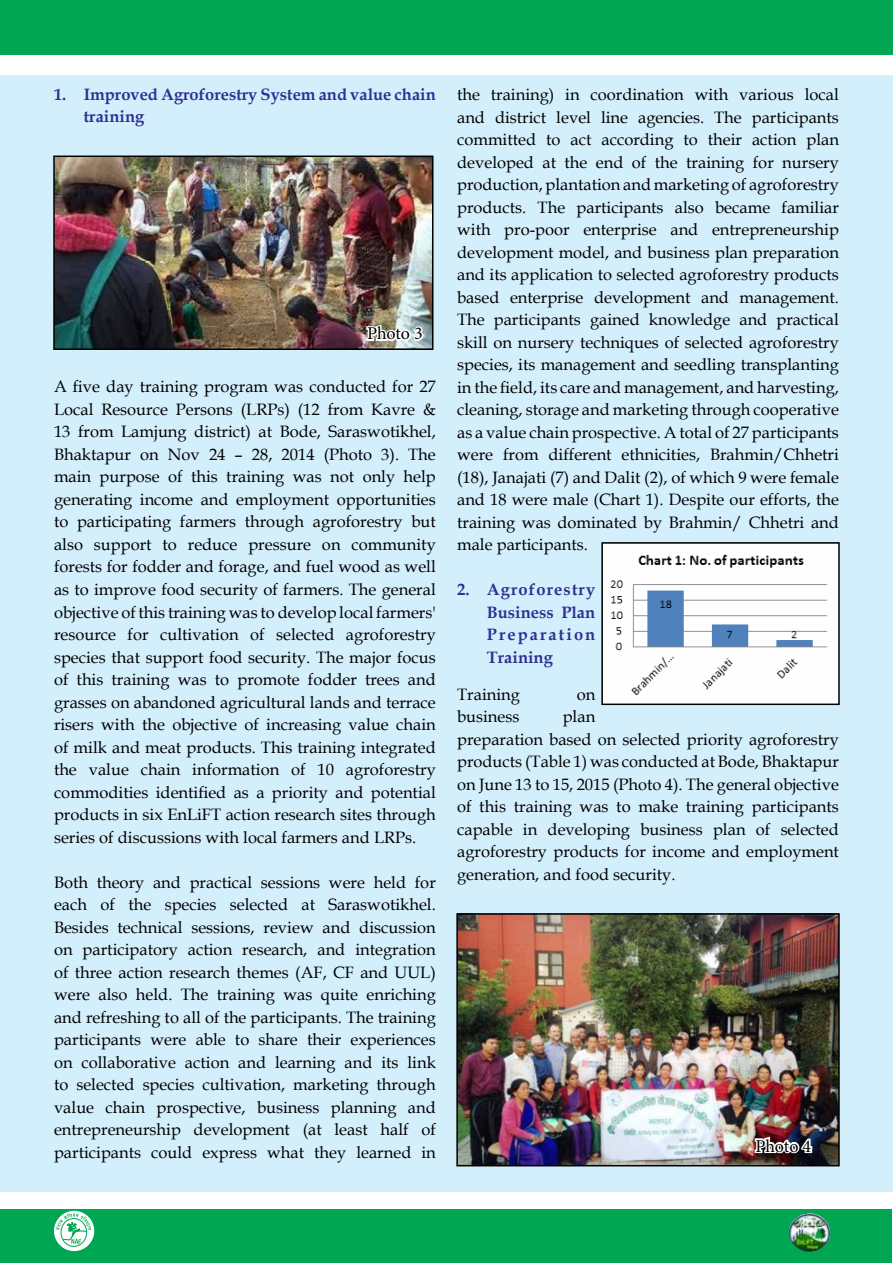
<style>
.page{position:relative;width:893px;height:1263px;background:#fff}
.page>*{position:absolute;margin:0;border:0;box-sizing:border-box;transform-origin:0 0}
.t1{font:18px "Minion Pro";letter-spacing:-.005em;color:#000}
.t2{font:16.5px/22.5px "Book Antiqua";color:#000;text-align:justify}
.t3{font:700 16.5px/22.5px "Book Antiqua";color:#2e3092}
</style>
<div class="page">
<div style="left:0;top:0;width:893px;height:55px;background:#00a651"></div>
<div style="left:0;top:1209px;width:892px;height:54px;background:#00a651"></div>
<div style="left:0;top:75px;width:893px;height:1117px;background:#d4effc"></div>
<img style="left:56px;top:159px;width:374px;height:188px">
<div style="left:53px;top:156px;width:380px;height:194px;border:2px solid #000"></div>
<img style="left:604px;top:545px;width:233px;height:157px">
<div style="left:601px;top:542px;width:239px;height:163px;border:2px solid #000"></div>
<img style="left:459px;top:916px;width:378px;height:247px">
<div style="left:456px;top:913px;width:384px;height:253px;border:2px solid #000"></div>
<div style="left:55px;top:1211px;width:39px;height:39px;background:#fff;border-radius:50%"></div>
<div style="left:54px;top:1211px;width:40px;height:40px;border:1px solid #fff;border-radius:50%"></div>
<img style="left:789px;top:1213px;width:42px;height:39px">
<div style="left:61px;top:1218px;width:26px;height:29px;border:1px solid #00a651;border-radius:50%"></div>
<svg style="left:55px;top:1213px;width:36px;height:31px"></svg>
<svg style="left:365px;top:323px;width:60px;height:20px"></svg>
<svg style="left:753px;top:1133px;width:61px;height:22px"></svg>
<p class="t3" style="left:84px;top:83px;width:354px;text-indent:-30px">1. Improved Agroforestry System and value chain training</p>
<p class="t1" style="left:367px;top:322px;width:57px">Photo 3</p>
<p class="t2" style="left:54px;top:375px;width:383px">A five day training program was conducted for 27<br>Local Resource Persons (LRPs) (12 from Kavre &amp; 13 from Lamjung district) at Bode, Saraswotikhel, Bhaktapur on Nov 24 – 28, 2014 (Photo 3). The main purpose of this training was not only help generating income and employment opportunities to participating farmers through agroforestry but also support to reduce pressure on community forests for fodder and forage, and fuel wood as well as to improve food security of farmers. The general objective of this training was to develop local farmers' resource for cultivation of selected agroforestry species that support food security. The major focus of this training was to promote fodder trees and grasses on abandoned agricultural lands and terrace risers with the objective of increasing value chain of milk and meat products. This training integrated the value chain information of 10 agroforestry commodities identified as a priority and potential products in six EnLiFT action research sites through series of discussions with local farmers and LRPs.</p>
<p class="t2" style="left:54px;top:870px;width:383px">Both theory and practical sessions were held for each of the species selected at Saraswotikhel.<br>Besides technical sessions, review and discussion on participatory action research, and integration of three action research themes (AF, CF and UUL) were also held. The training was quite enriching and refreshing to all of the participants. The training participants were able to share their experiences on collaborative action and learning and its link to selected species cultivation, marketing through value chain prospective, business planning and entrepreneurship development (at least half of participants could express what they learned in</p>
<p class="t2" style="left:457px;top:83px;width:383px">the training) in coordination with various local and district level line agencies. The participants committed to act according to their action plan developed at the end of the training for nursery production, plantation and marketing of agroforestry products. The participants also became familiar with pro-poor enterprise and entrepreneurship development model, and business plan preparation and its application to selected agroforestry products based enterprise development and management.<br>The participants gained knowledge and practical skill on nursery techniques of selected agroforestry species, its management and seedling transplanting in the field, its care and management, and harvesting, cleaning, storage and marketing through cooperative as a value chain prospective. A total of 27 participants were from different ethnicities, Brahmin/Chhetri (18), Janajati (7) and Dalit (2), of which 9 were female and 18 were male (Chart 1). Despite our efforts, the training was dominated by Brahmin/ Chhetri and male participants.</p>
<p class="t3" style="left:487px;top:578px;width:110px;text-align:justify;text-indent:-30px">2. Agroforestry Business Plan Preparation Training</p>
<p class="t2" style="left:457px;top:682px;width:64px">Training</p>
<p class="t2" style="left:577px;top:682px;width:20px">on</p>
<p class="t2" style="left:457px;top:705px;width:64px">business</p>
<p class="t2" style="left:457px;top:705px;width:383px;text-align:left;text-indent:106px">plan<br>preparation based on selected priority agroforestry products (Table 1) was conducted at Bode, Bhaktapur on June 13 to 15, 2015 (Photo 4). The general objective of this training was to make training participants capable in developing business plan of selected agroforestry products for income and employment generation, and food security.</p>
<p class="t1" style="left:755px;top:1134px;width:57px">Photo 4</p>
</div>
